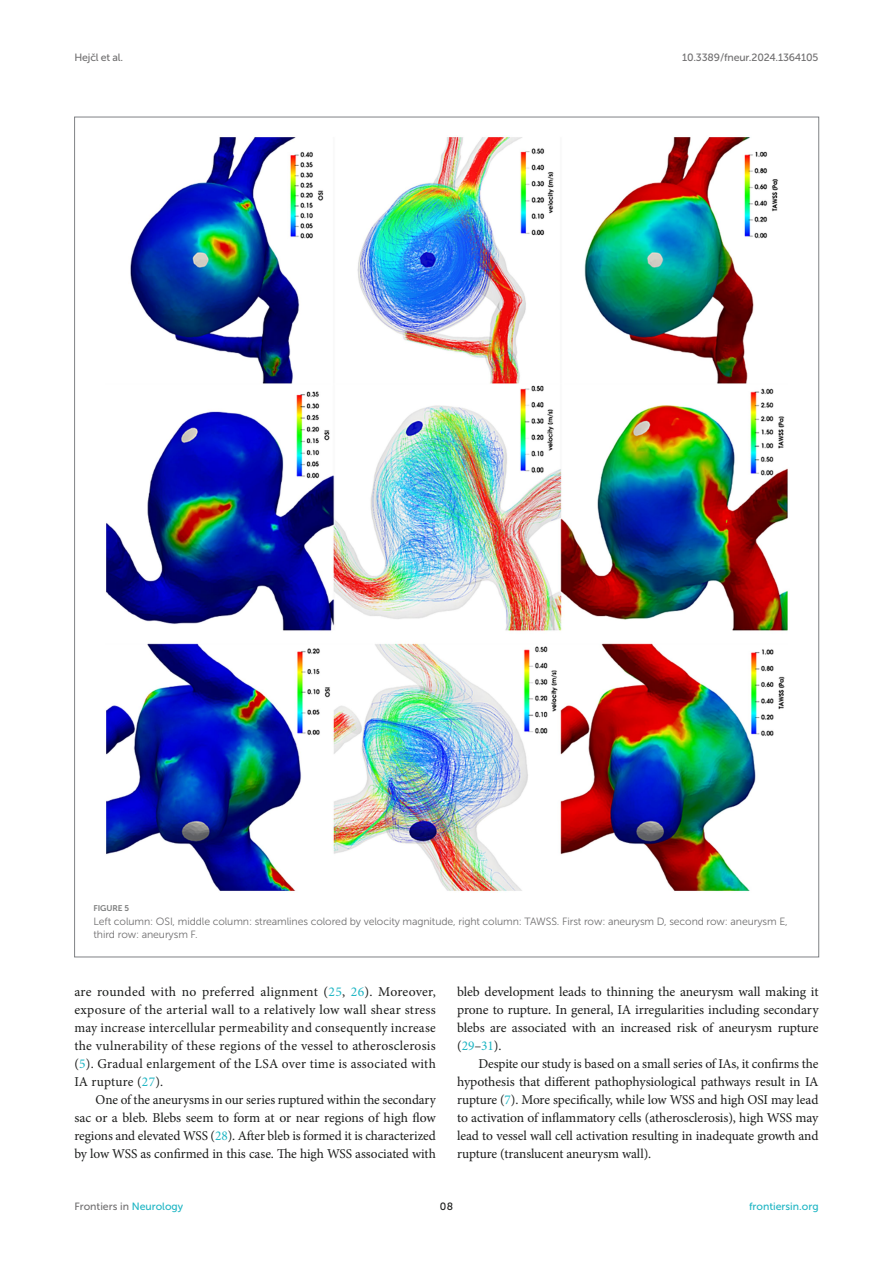
<style>
.page{position:relative;width:893px;height:1263px;background:#fff}
.page>*{position:absolute;margin:0;border:0;box-sizing:border-box;transform-origin:0 0}
.TEXT{font:13.5px/18px "Minion Pro";letter-spacing:-.005em;color:#1b1c1b;text-align:justify}
.FIG_LEG{font:10.5px/13.5px "Museo Sans 300";letter-spacing:-.01em;color:#706f70}
.t1{font:10.5px "Museo Sans 500";letter-spacing:-.015em;color:#706f70}
.t2{font:10.5px "Museo Sans 500";color:#1db5c3}
.t3{font:10.5px "Museo Sans 500";color:#1b1c1b}
.FIG_HD{font:8.25px "Museo Sans 700";letter-spacing:-.01em;color:#7e7f7f}
.s1{color:#1db5c3}
</style>
<div class="page">
<img style="left:106px;top:137px;width:682px;height:755px">
<p class="t1" style="left:74px;top:51px;width:50px">Hejčl et al.</p>
<p class="t1" style="left:682px;top:51px;width:138px">10.3389/fneur.2024.1364105</p>
<p class="FIG_HD" style="left:94px;top:903px;width:37px">FIGURE 5</p>
<p class="FIG_LEG" style="left:94px;top:914px;width:696px">Left column: OSI, middle column: streamlines colored by velocity magnitude, right column: TAWSS. First row: aneurysm D, second row: aneurysm E, third row: aneurysm F.</p>
<p class="TEXT" style="left:74px;top:983px;width:363px">are rounded with no preferred alignment (<span class="s1">25</span>, <span class="s1">26</span>). Moreover, exposure of the arterial wall to a relatively low wall shear stress may increase intercellular permeability and consequently increase the vulnerability of these regions of the vessel to atherosclerosis (<span class="s1">5</span>). Gradual enlargement of the LSA over time is associated with IA rupture (<span class="s1">27</span>).</p>
<p class="TEXT" style="left:74px;top:1091px;width:363px;text-indent:21px">One of the aneurysms in our series ruptured within the secondary sac or a bleb. Blebs seem to form at or near regions of high flow regions and elevated WSS (<span class="s1">28</span>). After bleb is formed it is characterized by low WSS as confirmed in this case. The high WSS associated with</p>
<p class="TEXT" style="left:457px;top:983px;width:363px">bleb development leads to thinning the aneurysm wall making it prone to rupture. In general, IA irregularities including secondary blebs are associated with an increased risk of aneurysm rupture (<span class="s1">29</span>–<span class="s1">31</span>).</p>
<p class="TEXT" style="left:457px;top:1055px;width:363px;text-indent:21px">Despite our study is based on a small series of IAs, it confirms the hypothesis that different pathophysiological pathways result in IA rupture (<span class="s1">7</span>). More specifically, while low WSS and high OSI may lead to activation of inflammatory cells (atherosclerosis), high WSS may lead to vessel wall cell activation resulting in inadequate growth and rupture (translucent aneurysm wall).</p>
<p class="t1" style="left:74px;top:1200px;width:110px">Frontiers in <span class="s1">Neurology</span></p>
<p class="t3" style="left:440px;top:1200px;width:15px">08</p>
<p class="t2" style="left:749px;top:1200px;width:71px">frontiersin.org</p>
</div>
